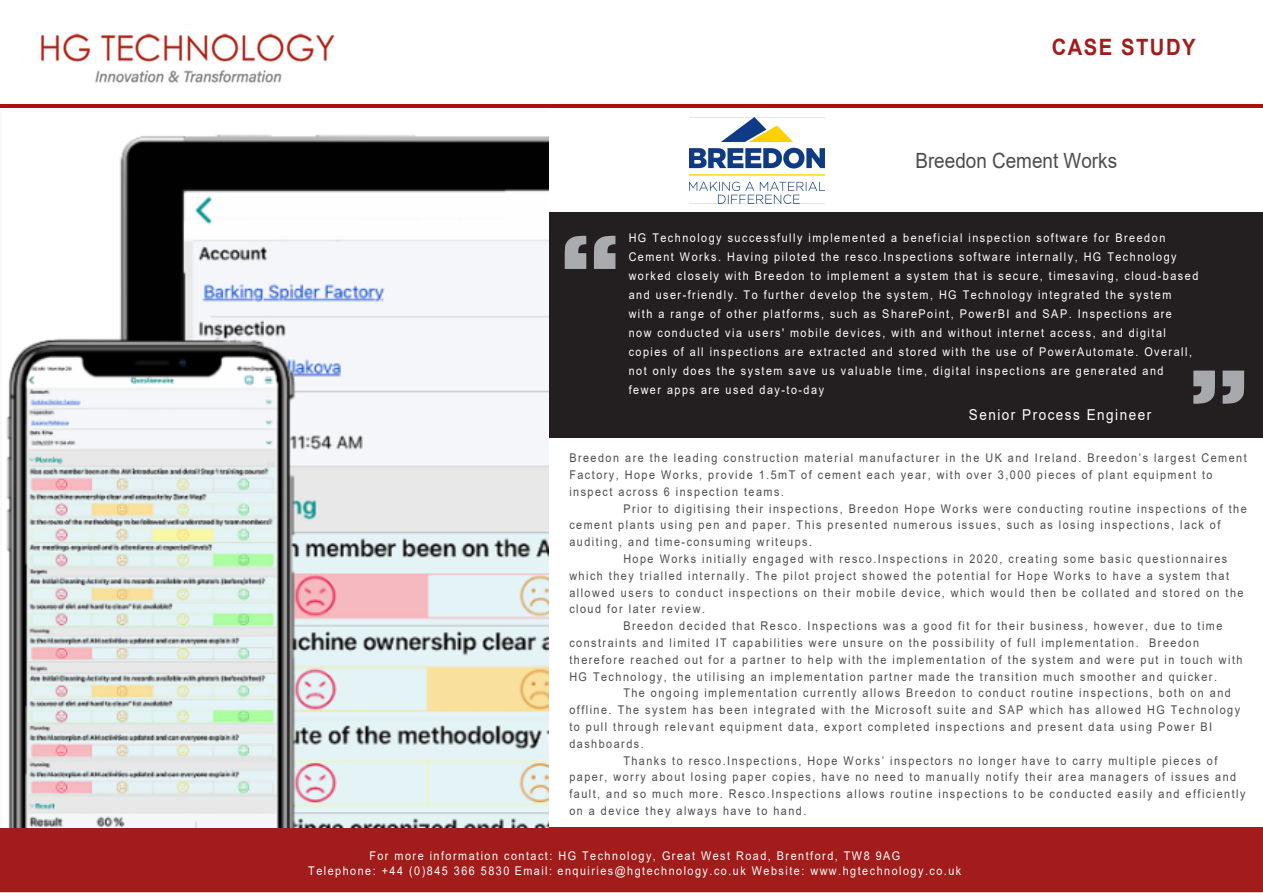
<style>
.page{position:relative;width:1263px;height:893px;background:#fff}
.page>*{position:absolute;margin:0;border:0;box-sizing:border-box;transform-origin:0 0}
.t1{font:800 88.5px "Rockwell";color:#a8a9ad}
.t2{font:800 88.5px "Rockwell";color:#aaabaf}
.t3{font:700 22.5px "Arial";letter-spacing:.075em;color:#a21c1b;scale:.9 1}
.t4{font:21px "Arial";color:#4b4c4d;scale:.9 1}
.t5{font:15px "Arial";letter-spacing:.11em;color:#fff;scale:.9 1}
.t6{font:12px "Arial";letter-spacing:.14em;color:#4b4c4d;scale:.9 1}
.t7{font:12px/19px "Arial";letter-spacing:.14em;color:#fff;scale:.9 1}
.t8{font:12px/14.4px "Arial";letter-spacing:.14em;color:#fff;text-align:center;scale:.9 1}
</style>
<div class="page">
<div style="left:540px;top:212px;width:723px;height:225px;background:#231f20"></div>
<div style="left:0;top:828px;width:1263px;height:65px;background:#a11c1b"></div>
<img style="left:40px;top:32px;width:295px;height:51px">
<hr style="left:0;top:104px;width:1263px;height:4px;background:#b30e0b">
<img style="left:689px;top:117px;width:136px;height:86px">
<img style="left:6px;top:134px;width:542px;height:693px">
<h2 class="t3" style="left:1052px;top:31px;width:162px">CASE STUDY</h2>
<h3 class="t4" style="left:915px;top:146px;width:226px">Breedon Cement Works</h3>
<h1 class="t2" style="left:558px;top:214px;width:65px">“</h1>
<p class="t7" style="left:629px;top:228px;width:634px">HG Technology successfully implemented a beneficial inspection software for Breedon Cement Works. Having piloted the resco.Inspections software internally, HG Technology worked closely with Breedon to implement a system that is secure, timesaving, cloud-based and user-friendly. To further develop the system, HG Technology integrated the system<br>with a range of other platforms, such as SharePoint, PowerBI and SAP. Inspections are<br>now conducted via users' mobile devices, with and without internet access, and digital copies of all inspections are extracted and stored with the use of PowerAutomate. Overall, not only does the system save us valuable time, digital inspections are generated and fewer apps are used day-to-day</p>
<p class="t5" style="left:969px;top:404px;width:204px">Senior Process Engineer</p>
<h1 class="t1" style="left:1187px;top:348px;width:65px">”</h1>
<p class="t6" style="left:569px;top:450px;width:754px">Breedon are the leading construction material manufacturer in the UK and Ireland. Breedon’s largest Cement</p>
<p class="t6" style="left:569px;top:467px;width:716px">Factory, Hope Works, provide 1.5mT of cement each year, with over 3,000 pieces of plant equipment to</p>
<p class="t6" style="left:569px;top:483px;width:240px">inspect across 6 inspection teams.</p>
<p class="t6" style="left:623px;top:500px;width:694px">Prior to digitising their inspections, Breedon Hope Works were conducting routine inspections of the</p>
<p class="t6" style="left:569px;top:517px;width:725px">cement plants using pen and paper. This presented numerous issues, such as losing inspections, lack of</p>
<p class="t6" style="left:569px;top:534px;width:271px">auditing, and time-consuming writeups.</p>
<p class="t6" style="left:623px;top:551px;width:672px">Hope Works initially engaged with resco.Inspections in 2020, creating some basic questionnaires</p>
<p class="t6" style="left:569px;top:567px;width:734px">which they trialled internally. The pilot project showed the potential for Hope Works to have a system that</p>
<p class="t6" style="left:569px;top:584px;width:751px">allowed users to conduct inspections on their mobile device, which would then be collated and stored on the</p>
<p class="t6" style="left:569px;top:601px;width:152px">cloud for later review.</p>
<p class="t6" style="left:623px;top:618px;width:667px">Breedon decided that Resco. Inspections was a good fit for their business, however, due to time</p>
<p class="t6" style="left:569px;top:635px;width:701px">constraints and limited IT capabilities were unsure on the possibility of full implementation. Breedon</p>
<p class="t6" style="left:569px;top:651px;width:749px">therefore reached out for a partner to help with the implementation of the system and were put in touch with</p>
<p class="t6" style="left:569px;top:668px;width:721px">HG Technology, the utilising an implementation partner made the transition much smoother and quicker.</p>
<p class="t6" style="left:623px;top:685px;width:676px">The ongoing implementation currently allows Breedon to conduct routine inspections, both on and</p>
<p class="t6" style="left:569px;top:702px;width:747px">offline. The system has been integrated with the Microsoft suite and SAP which has allowed HG Technology</p>
<p class="t6" style="left:569px;top:719px;width:716px">to pull through relevant equipment data, export completed inspections and present data using Power BI</p>
<p class="t6" style="left:569px;top:735px;width:84px">dashboards.</p>
<p class="t6" style="left:623px;top:752px;width:661px">Thanks to resco.Inspections, Hope Works’ inspectors no longer have to carry multiple pieces of</p>
<p class="t6" style="left:569px;top:769px;width:743px">paper, worry about losing paper copies, have no need to manually notify their area managers of issues and</p>
<p class="t6" style="left:569px;top:786px;width:753px">fault, and so much more. Resco.Inspections allows routine inspections to be conducted easily and efficiently</p>
<p class="t6" style="left:569px;top:803px;width:265px">on a device they always have to hand.</p>
<p class="t8" style="left:308px;top:849px;width:727px">For more information contact: HG Technology, Great West Road, Brentford, TW8 9AG<br>Telephone: +44 (0)845 366 5830 Email: enquiries@hgtechnology.co.uk Website: www.hgtechnology.co.uk</p>
</div>
